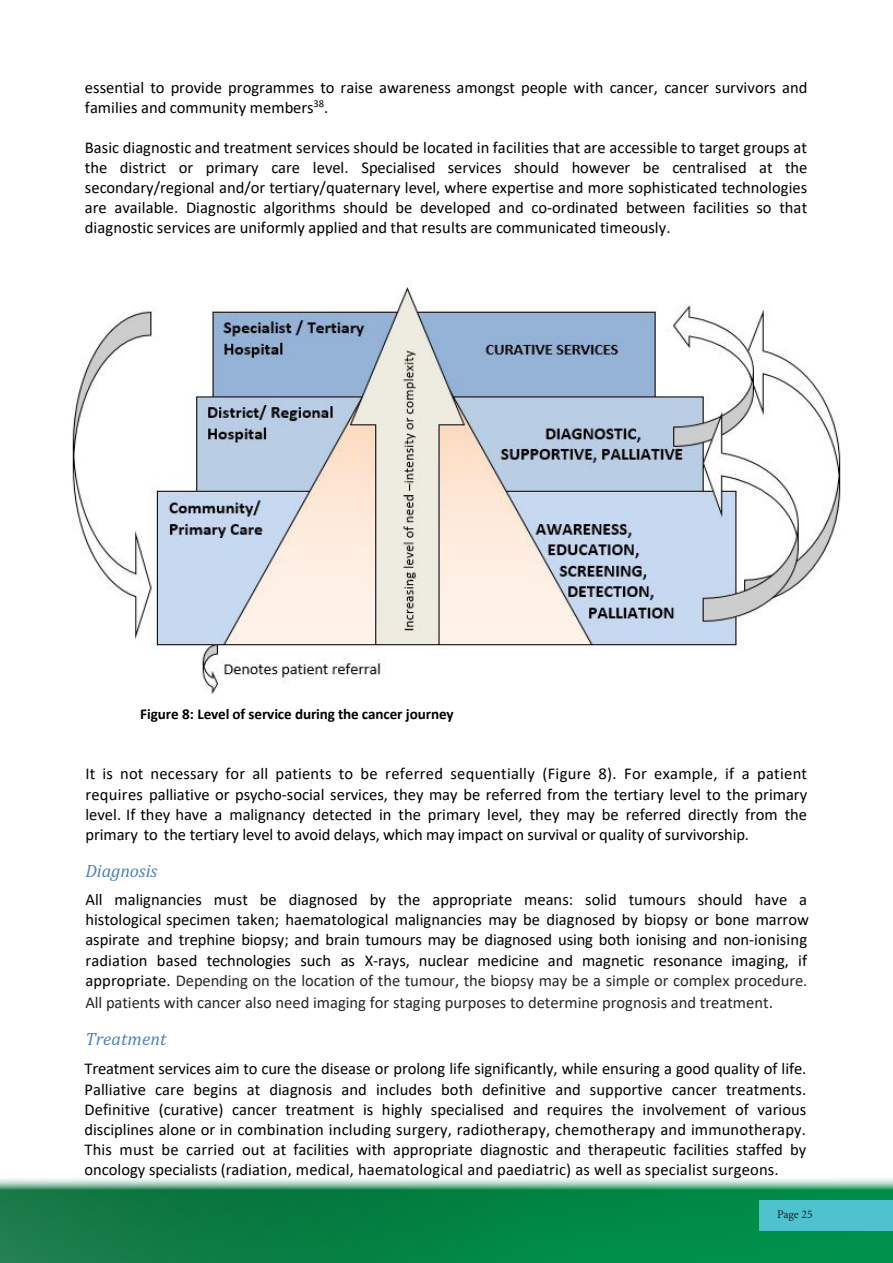
<style>
.page{position:relative;width:893px;height:1263px;background:#fff}
.page>*{position:absolute;margin:0;border:0;box-sizing:border-box;transform-origin:0 0}
.t1{font:italic 18px "Cambria";color:#4f81bd}
.t2{font:16.5px/20.1px "Calibri";color:#000;text-align:justify}
.t3{font:700 15.15px "Calibri";letter-spacing:-.005em;color:#000}
.t4{font:11.7px "Minion Pro";letter-spacing:-.005em;color:#231f20}
.s1{color:#262626}
.s2{font-size:18px;color:#262626}
</style>
<div class="page">
<svg style="left:0;top:1178px;width:893px;height:85px;background:#1d8d55"></svg>
<div style="left:759px;top:1200px;width:134px;height:30px;background:#4ec3cf"></div>
<img style="left:72px;top:282px;width:769px;height:413px">
<p class="t2" style="left:85px;top:77px;width:724px">essential to provide programmes to raise awareness amongst people with cancer, cancer survivors and families and community members<sup>38</sup>.</p>
<p class="t2" style="left:85px;top:137px;width:724px">Basic diagnostic and treatment services should be located in facilities that are accessible to target groups at the district or primary care level. Specialised services should however be centralised at the secondary/regional and/or tertiary/quaternary level, where expertise and more sophisticated technologies are available. Diagnostic algorithms should be developed and co-ordinated between facilities so that diagnostic services are uniformly applied and that results are communicated timeously.</p>
<p class="t3" style="left:140px;top:703px;width:315px">Figure 8: Level of service during the cancer journey</p>
<p class="t2" style="left:85px;top:763px;width:723px">It is not necessary for all patients to be referred sequentially (Figure 8). For example, if a patient requires palliative or psycho-social services, they may be referred from the tertiary level to the primary level. If they have a malignancy detected in the primary level, they may be referred directly from the primary to the tertiary level to avoid delays, which may impact on survival or quality of survivorship.</p>
<p class="t1" style="left:85px;top:858px;width:73px">Diagnosis</p>
<p class="t2" style="left:85px;top:889px;width:725px;line-height:20.5px">All malignancies must be diagnosed by the appropriate means: solid tumours should have a histological specimen taken; haematological malignancies may be diagnosed by biopsy or bone marrow aspirate and trephine biopsy; and brain tumours may be diagnosed using both ionising and non-ionising radiation based technologies such as X-rays, nuclear medicine and magnetic resonance imaging, if appropriate. <span class="s1">Depending on the location of the tumour, the biopsy may be a simple or complex procedure.<br>All patients with cancer also need imaging for staging purposes to determine prognosis and treatment</span><span class="s2">.</span></p>
<p class="t1" style="left:85px;top:1026px;width:82px">Treatment</p>
<p class="t2" style="left:84px;top:1058px;width:723px">Treatment services aim to cure the disease or prolong life significantly, while ensuring a good quality of life.<br>Palliative care begins at diagnosis and includes both definitive and supportive cancer treatments.<br>Definitive (curative) cancer treatment is highly specialised and requires the involvement of various disciplines alone or in combination including surgery, radiotherapy, chemotherapy and immunotherapy.<br>This must be carried out at facilities with appropriate diagnostic and therapeutic facilities staffed by oncology specialists (radiation, medical, haematological and paediatric) as well as specialist surgeons.</p>
<p class="t4" style="left:777px;top:1206px;width:37px">Page 25</p>
</div>
